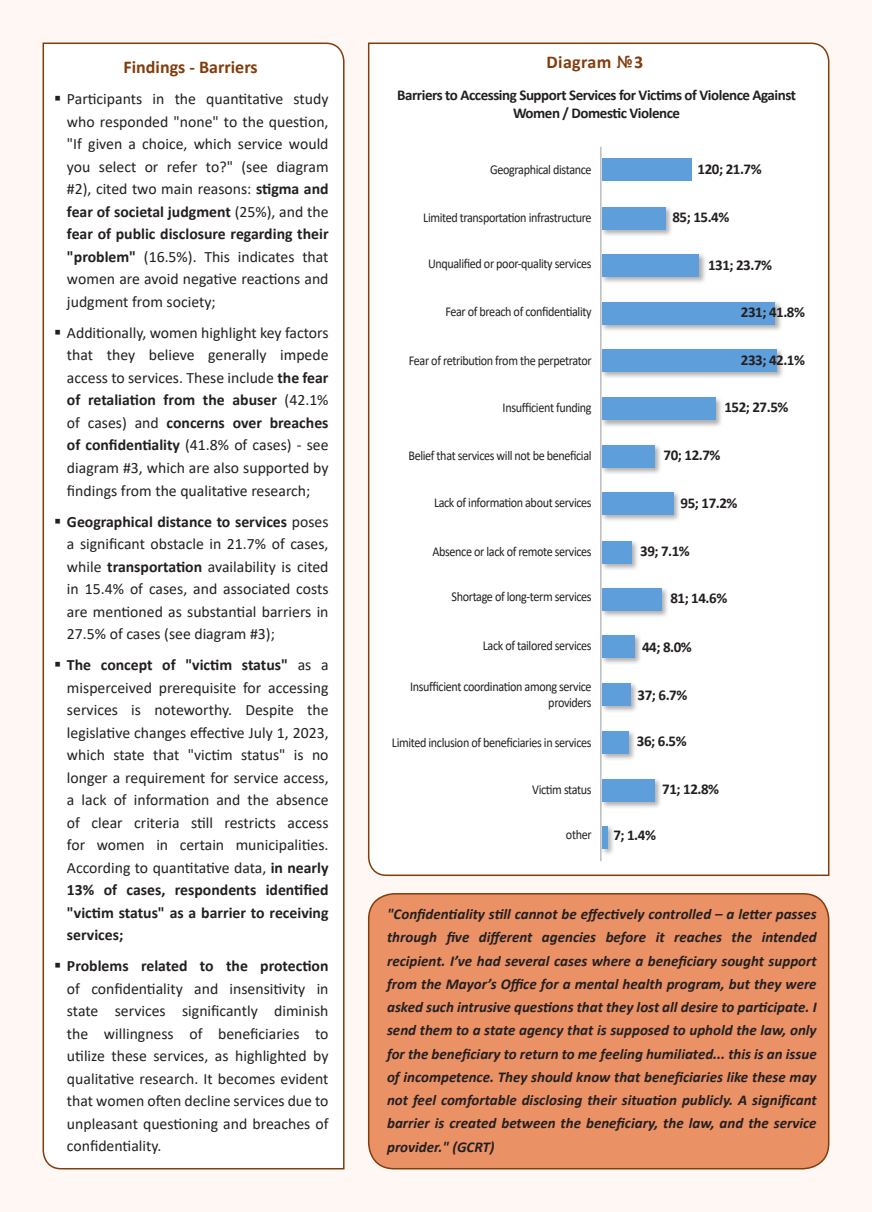
<style>
.page{position:relative;width:872px;height:1212px;background:#fef7f3}
.page>*{position:absolute;margin:0;border:0;box-sizing:border-box;transform-origin:0 0}
.t1{font:700 18px "Calibri";color:#833c0b}
.t2{font:700 18px "Calibri";letter-spacing:.02em;color:#833c0b}
.No_Spacing{font:15.75px/22.5px "Calibri";color:#231f20;text-align:justify}
.t3{font:italic 700 15px/23.2px "Calibri";color:#231f20;text-align:justify}
.t4{font:700 15px/18px "Calibri";letter-spacing:-.03em;color:#231f20;text-align:center}
.t5{font:13.5px/16.2px "Calibri";letter-spacing:-.03em;color:#231f20;text-align:right;scale:.9 1}
.s1{font-weight:700}
.s2{font-family:"BP Gkolkhety"}
</style>
<div class="page">
<div style="left:367px;top:42px;width:463px;height:834px;background:#fff"></div>
<div style="left:42px;top:42px;width:303px;height:1128px;background:#fff"></div>
<div style="left:369px;top:894px;width:459px;height:275px;background:#ea9166;border-radius:26px"></div>
<div style="left:368px;top:893px;width:461px;height:276px;border:2px solid #833c0b;border-radius:26px"></div>
<hr style="left:600px;top:147px;width:1px;height:714px;background:#bcbdc0">
<div style="left:602px;top:158px;width:90px;height:23px;background:#5e9edb"></div>
<div style="left:600px;top:205px;width:73px;height:32px;background:#231f20;opacity:.36"></div>
<div style="left:602px;top:207px;width:63px;height:22px;background:#5e9edb"></div>
<div style="left:600px;top:252px;width:107px;height:32px;background:#231f20;opacity:.36"></div>
<div style="left:602px;top:254px;width:97px;height:23px;background:#5e9edb"></div>
<div style="left:600px;top:300px;width:182px;height:32px;background:#231f20;opacity:.36"></div>
<div style="left:602px;top:302px;width:173px;height:23px;background:#5e9edb"></div>
<div style="left:600px;top:347px;width:184px;height:32px;background:#231f20;opacity:.36"></div>
<div style="left:602px;top:349px;width:174px;height:23px;background:#5e9edb"></div>
<div style="left:600px;top:396px;width:123px;height:32px;background:#231f20;opacity:.36"></div>
<div style="left:602px;top:398px;width:114px;height:22px;background:#5e9edb"></div>
<div style="left:600px;top:443px;width:62px;height:32px;background:#231f20;opacity:.36"></div>
<div style="left:602px;top:445px;width:52px;height:23px;background:#5e9edb"></div>
<div style="left:600px;top:490px;width:81px;height:32px;background:#231f20;opacity:.36"></div>
<div style="left:602px;top:492px;width:71px;height:23px;background:#5e9edb"></div>
<div style="left:600px;top:539px;width:39px;height:32px;background:#231f20;opacity:.36"></div>
<div style="left:602px;top:541px;width:29px;height:23px;background:#5e9edb"></div>
<div style="left:600px;top:586px;width:69px;height:32px;background:#231f20;opacity:.36"></div>
<div style="left:602px;top:588px;width:60px;height:23px;background:#5e9edb"></div>
<div style="left:600px;top:634px;width:42px;height:31px;background:#231f20;opacity:.36"></div>
<div style="left:602px;top:635px;width:33px;height:23px;background:#5e9edb"></div>
<div style="left:600px;top:681px;width:38px;height:32px;background:#231f20;opacity:.36"></div>
<div style="left:602px;top:683px;width:29px;height:23px;background:#5e9edb"></div>
<div style="left:600px;top:729px;width:36px;height:32px;background:#231f20;opacity:.36"></div>
<div style="left:602px;top:731px;width:26px;height:23px;background:#5e9edb"></div>
<div style="left:600px;top:777px;width:62px;height:32px;background:#231f20;opacity:.36"></div>
<div style="left:602px;top:779px;width:52px;height:22px;background:#5e9edb"></div>
<div style="left:600px;top:824px;width:15px;height:32px;background:#231f20;opacity:.36"></div>
<div style="left:602px;top:826px;width:5px;height:23px;background:#5e9edb"></div>
<svg style="left:61px;top:104px;width:16px;height:1px"></svg>
<svg style="left:61px;top:338px;width:16px;height:1px"></svg>
<svg style="left:61px;top:526px;width:16px;height:1px"></svg>
<svg style="left:61px;top:670px;width:16px;height:1px"></svg>
<svg style="left:61px;top:971px;width:16px;height:1px"></svg>
<p class="t1" style="left:124px;top:55px;width:136px">Findings - Barriers</p>
<p class="No_Spacing" style="left:67px;top:88px;width:263px;text-indent:-13px">▪ Participants in the quantitative study who responded "none" to the question, "If given a choice, which service would you select or refer to?" (see diagram #2), cited two main reasons: <span class="s1">stigma and fear of societal judgment</span> (25%), and the <span class="s1">fear of public disclosure regarding their "problem"</span> (16.5%). This indicates that women are avoid negative reactions and judgment from society;</p>
<p class="No_Spacing" style="left:67px;top:321px;width:263px;text-indent:-13px">▪ Additionally, women highlight key factors that they believe generally impede access to services. These include <span class="s1">the fear of retaliation from the abuser</span> (42.1% of cases) and <span class="s1">concerns over breaches of confidentiality</span> (41.8% of cases) - see diagram #3, which are also supported by findings from the qualitative research;</p>
<p class="No_Spacing" style="left:67px;top:510px;width:263px;text-indent:-13px">▪ <span class="s1">Geographical distance to services</span> poses a significant obstacle in 21.7% of cases, while <span class="s1">transportation</span> availability is cited in 15.4% of cases, and associated costs are mentioned as substantial barriers in 27.5% of cases (see diagram #3);</p>
<p class="No_Spacing" style="left:67px;top:653px;width:263px;text-indent:-13px">▪ <span class="s1">The concept of "victim status"</span> as a misperceived prerequisite for accessing services is noteworthy. Despite the legislative changes effective July 1, 2023, which state that "victim status" is no longer a requirement for service access, a lack of information and the absence of clear criteria still restricts access for women in certain municipalities.<br>According to quantitative data, <span class="s1">in nearly 13% of cases, respondents identified "victim status" as a barrier to receiving services;</span></p>
<p class="No_Spacing" style="left:67px;top:954px;width:263px;text-indent:-13px">▪ <span class="s1">Problems related to the protection </span>of confidentiality and insensitivity in state services significantly diminish the willingness of beneficiaries to utilize these services, as highlighted by qualitative research. It becomes evident that women often decline services due to unpleasant questioning and breaches of confidentiality.</p>
<p class="t2" style="left:546px;top:49px;width:98px">Diagram <span class="s2">#</span>3</p>
<p class="t4" style="left:397px;top:85px;width:400px">Barriers to Accessing Support Services for Victims of Violence Against<br>Women / Domestic Violence</p>
<p class="t5" style="left:490px;top:161px;width:114px">Geographical distance</p>
<p class="t5" style="left:423px;top:209px;width:189px">Limited transportation infrastructure</p>
<p class="t5" style="left:428px;top:256px;width:183px">Unqualified or poor-quality services</p>
<p class="t5" style="left:445px;top:303px;width:164px">Fear of breach of confidentiality</p>
<p class="t5" style="left:409px;top:352px;width:205px">Fear of retribution from the perpetrator</p>
<p class="t5" style="left:502px;top:399px;width:100px">Insufficient funding</p>
<p class="t5" style="left:408px;top:447px;width:205px">Belief that services will not be beneficial</p>
<p class="t5" style="left:434px;top:494px;width:177px">Lack of information about services</p>
<p class="t5" style="left:432px;top:543px;width:178px">Absence or lack of remote services</p>
<p class="t5" style="left:451px;top:588px;width:157px">Shortage of long-term services</p>
<p class="t5" style="left:483px;top:637px;width:122px">Lack of tailored services</p>
<p class="t5" style="left:410px;top:678px;width:203px">Insufficient coordination among service providers</p>
<p class="t5" style="left:392px;top:734px;width:223px">Limited inclusion of beneficiaries in services</p>
<p class="t5" style="left:532px;top:781px;width:68px">Victim status</p>
<p class="t5" style="left:566px;top:826px;width:30px">other</p>
<p class="t4" style="left:697px;top:160px;width:66px">120; 21.7%</p>
<p class="t4" style="left:672px;top:208px;width:58px">85; 15.4%</p>
<p class="t4" style="left:708px;top:256px;width:66px">131; 23.7%</p>
<p class="t4" style="left:741px;top:303px;width:66px">231; 41.8%</p>
<p class="t4" style="left:741px;top:351px;width:66px">233; 42.1%</p>
<p class="t4" style="left:724px;top:398px;width:66px">152; 27.5%</p>
<p class="t4" style="left:663px;top:446px;width:58px">70; 12.7%</p>
<p class="t4" style="left:680px;top:494px;width:58px">95; 17.2%</p>
<p class="t4" style="left:640px;top:542px;width:51px">39; 7.1%</p>
<p class="t4" style="left:670px;top:589px;width:58px">81; 14.6%</p>
<p class="t4" style="left:642px;top:638px;width:51px">44; 8.0%</p>
<p class="t4" style="left:637px;top:686px;width:51px">37; 6.7%</p>
<p class="t4" style="left:637px;top:732px;width:51px">36; 6.5%</p>
<p class="t4" style="left:662px;top:779px;width:58px">71; 12.8%</p>
<p class="t4" style="left:613px;top:826px;width:44px">7; 1.4%</p>
<p class="t3" style="left:387px;top:902px;width:431px">"Confidentiality still cannot be effectively controlled – a letter passes through five different agencies before it reaches the intended recipient. I’ve had several cases where a beneficiary sought support from the Mayor’s Office for a mental health program, but they were asked such intrusive questions that they lost all desire to participate. I send them to a state agency that is supposed to uphold the law, only for the beneficiary to return to me feeling humiliated... this is an issue of incompetence. They should know that beneficiaries like these may not feel comfortable disclosing their situation publicly. A significant barrier is created between the beneficiary, the law, and the service provider." (GCRT)</p>
</div>
